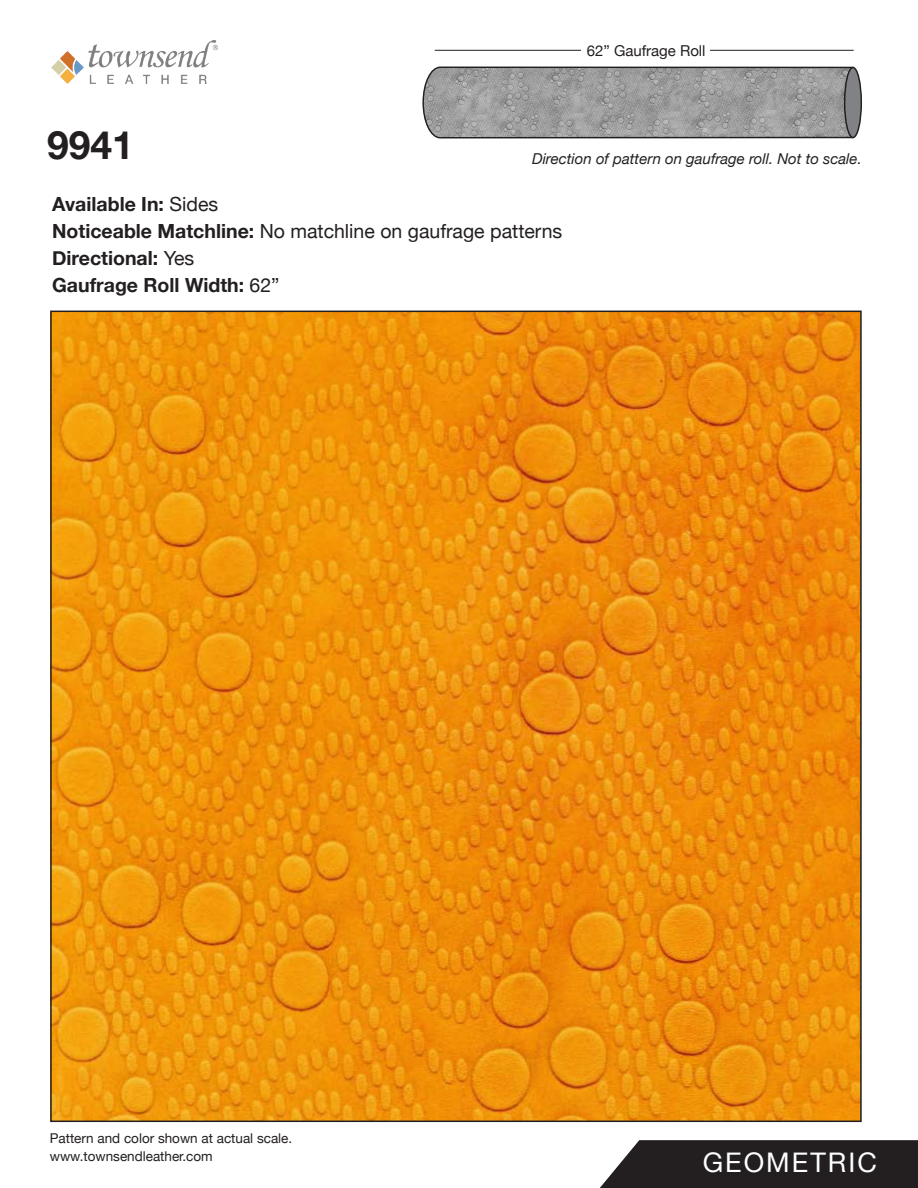
<style>
.page{position:relative;width:918px;height:1188px;background:#fff}
.page>*{position:absolute;margin:0;border:0;box-sizing:border-box;transform-origin:0 0}
.t1{font:700 39px "Helvetica Neue";color:#231f20}
.t2{font:27px "Helvetica Neue";letter-spacing:.075em;color:#fff}
.t3{font:700 19.5px/27px "Helvetica Neue";color:#231f20}
.t4{font:italic 15px "Helvetica Neue";color:#231f20}
.t5{font:15px "Helvetica Neue";color:#231f20}
.t6{font:13.5px/18px "Helvetica Neue";color:#231f20}
.s1{font-weight:400}
</style>
<div class="page">
<svg style="left:600px;top:1140px;width:318px;height:48px;background:#312e2f"></svg>
<img style="left:51px;top:40px;width:166px;height:43px">
<hr style="left:435px;top:50px;width:419px;height:1px;background:#231f20">
<div style="left:581px;top:43px;width:129px;height:17px;background:#fff"></div>
<svg style="left:422px;top:66px;width:432px;height:73px;background:#9b9a9a"></svg>
<div style="left:845px;top:68px;width:16px;height:70px;background:#808285;border-radius:50%"></div>
<div style="left:844px;top:67px;width:18px;height:71px;border:1px solid #231f20;border-radius:50%"></div>
<img style="left:53px;top:314px;width:806px;height:805px">
<p class="t5" style="left:587px;top:40px;width:120px">62” Gaufrage Roll</p>
<h1 class="t1" style="left:47px;top:114px;width:88px">9941</h1>
<p class="t4" style="left:532px;top:148px;width:331px">Direction of pattern on gaufrage roll. Not to scale.</p>
<p class="t3" style="left:52px;top:191px;width:512px">Available In: <span class="s1">Sides<br></span>Noticeable Matchline: <span class="s1">No matchline on gaufrage patterns<br></span>Directional: <span class="s1">Yes<br></span>Gaufrage Roll Width: <span class="s1">62”</span></p>
<p class="t6" style="left:50px;top:1130px;width:244px">Pattern and color shown at actual scale. www.townsendleather.com</p>
<h2 class="t2" style="left:703px;top:1143px;width:176px">GEOMETRIC</h2>
</div>
